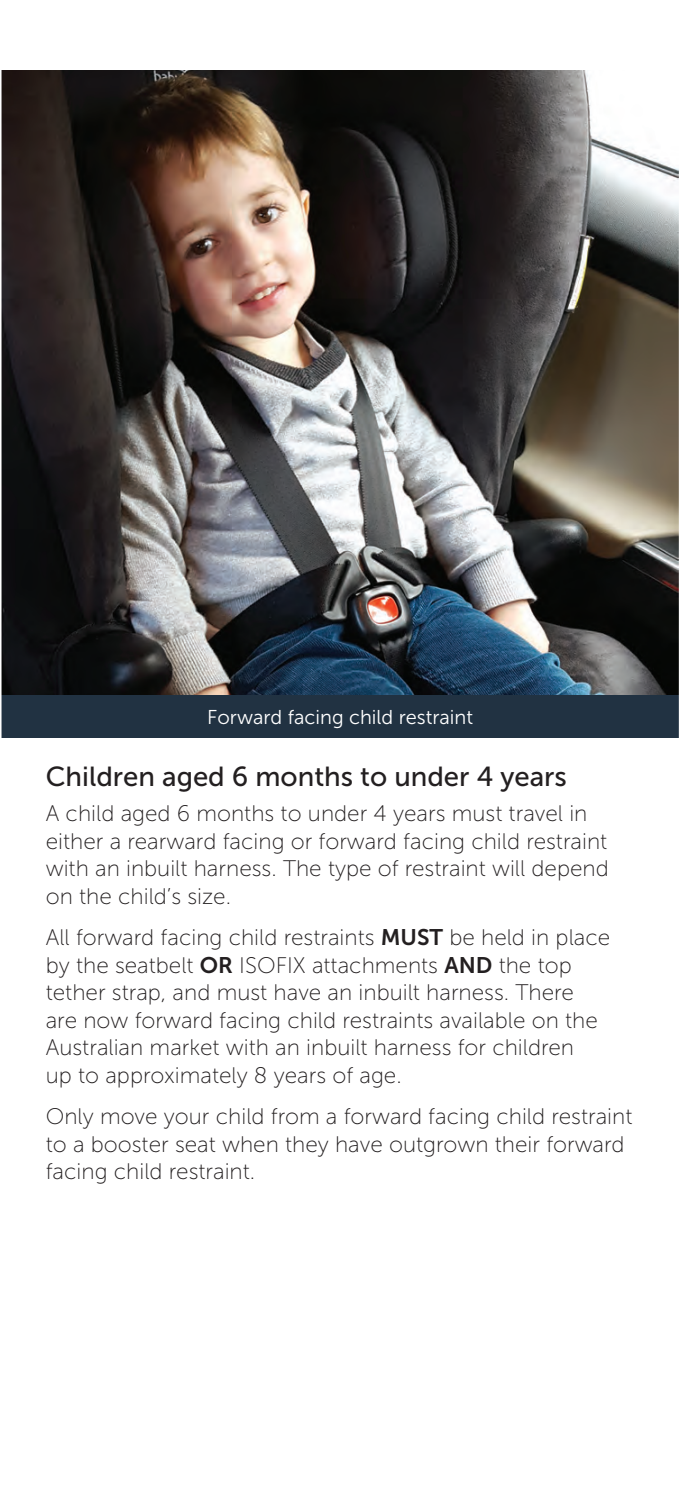
<style>
.page{position:relative;width:679px;height:1489px;background:#fff}
.page>*{position:absolute;margin:0;border:0;box-sizing:border-box;transform-origin:0 0}
.VR_Header_C{font:27.5px "Museo Sans 500";color:#231f20}
.VR_Body_Copy{font:22.5px/27.5px "Museo Sans 100";color:#231f20}
.VR_Body_Copy-2{font:20px "Museo Sans 300";color:#fff}
.s1{font-family:"Museo Sans 700"}
</style>
<div class="page">
<img style="left:2px;top:71px;width:676px;height:623px">
<div style="left:2px;top:694px;width:676px;height:43px;background:#213242"></div>
<p class="VR_Body_Copy-2" style="left:207px;top:706px;width:267px">Forward facing child restraint</p>
<p class="VR_Header_C" style="left:46px;top:761px;width:522px">Children aged 6 months to under 4 years</p>
<p class="VR_Body_Copy" style="left:46px;top:799px;width:564px">A child aged 6 months to under 4 years must travel in either a rearward facing or forward facing child restraint with an inbuilt harness. The type of restraint will depend on the child’s size.</p>
<p class="VR_Body_Copy" style="left:46px;top:924px;width:565px">All forward facing child restraints <span class="s1">MUST</span> be held in place by the seatbelt <span class="s1">OR</span> ISOFIX attachments <span class="s1">AND</span> the top tether strap, and must have an inbuilt harness. There are now forward facing child restraints available on the Australian market with an inbuilt harness for children<br>up to approximately 8 years of age.</p>
<p class="VR_Body_Copy" style="left:46px;top:1103px;width:588px">Only move your child from a forward facing child restraint to a booster seat when they have outgrown their forward facing child restraint.</p>
</div>
